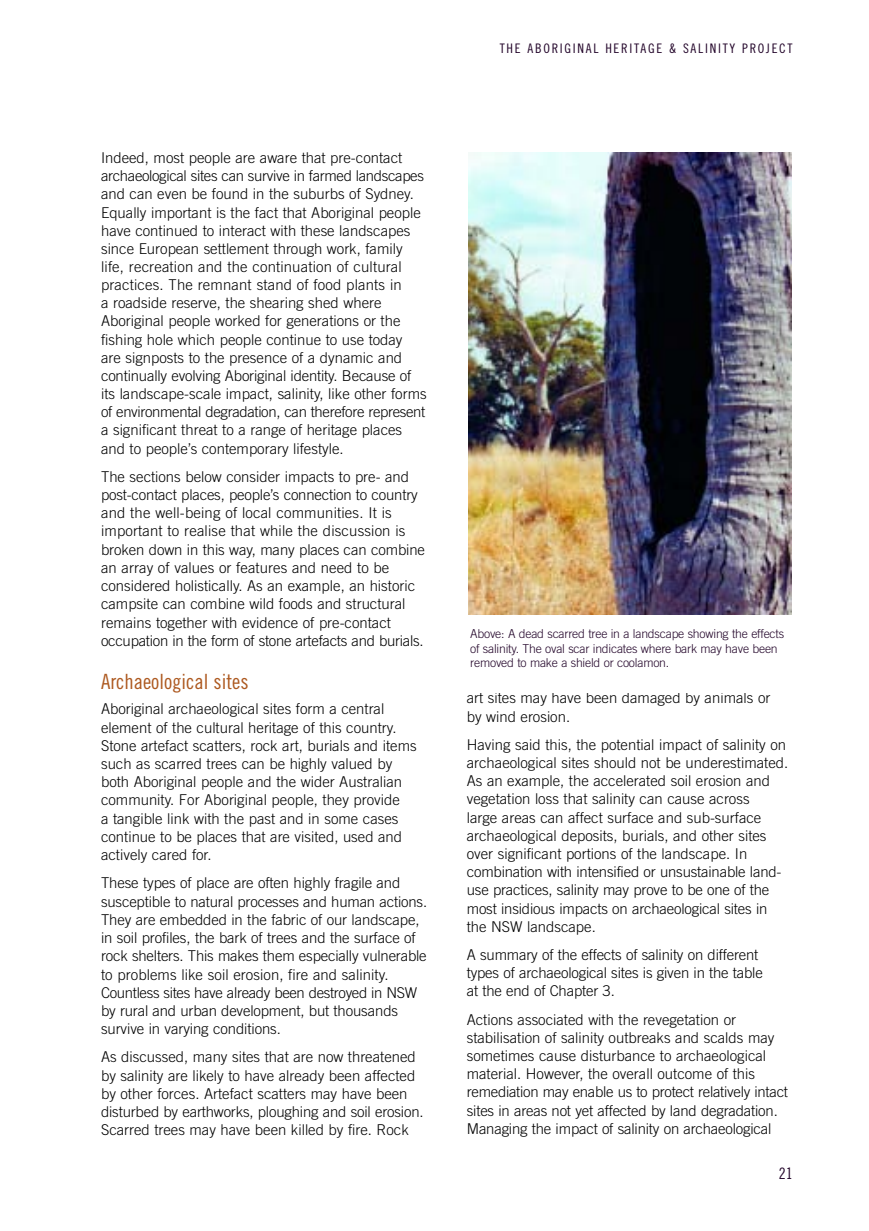
<style>
.page{position:relative;width:869px;height:1231px;background:#fff}
.page>*{position:absolute;margin:0;border:0;box-sizing:border-box;transform-origin:0 0}
.t1{font:21px "Trade Gothic Cond Eighteen";color:#ad5920}
.t2{font:15.75px "Trade Gothic Cond Eighteen";color:#23052a}
.t3{font:300 14.88px/18.2px "Trade Gothic";color:#000}
.t4{font:13.12px "Trade Gothic Cond Eighteen";letter-spacing:.135em;color:#23052a}
.t5{font:300 12.25px/14.7px "Trade Gothic";letter-spacing:-.015em;color:#23052a}
</style>
<div class="page">
<img style="left:468px;top:153px;width:322px;height:461px">
<p class="t3" style="left:101px;top:150px;width:327px">Indeed, most people are aware that pre-contact archaeological sites can survive in farmed landscapes and can even be found in the suburbs of Sydney.<br>Equally important is the fact that Aboriginal people have continued to interact with these landscapes since European settlement through work, family life, recreation and the continuation of cultural practices. The remnant stand of food plants in<br>a roadside reserve, the shearing shed where Aboriginal people worked for generations or the fishing hole which people continue to use today<br>are signposts to the presence of a dynamic and continually evolving Aboriginal identity. Because of its landscape-scale impact, salinity, like other forms of environmental degradation, can therefore represent a significant threat to a range of heritage places and to people’s contemporary lifestyle.</p>
<p class="t3" style="left:101px;top:468px;width:325px">The sections below consider impacts to pre- and post-contact places, people’s connection to country and the well-being of local communities. It is important to realise that while the discussion is broken down in this way, many places can combine an array of values or features and need to be considered holistically. As an example, an historic campsite can combine wild foods and structural remains together with evidence of pre-contact occupation in the form of stone artefacts and burials.</p>
<h1 class="t1" style="left:101px;top:673px;width:149px">Archaeological sites</h1>
<p class="t3" style="left:101px;top:701px;width:317px">Aboriginal archaeological sites form a central element of the cultural heritage of this country.<br>Stone artefact scatters, rock art, burials and items such as scarred trees can be highly valued by both Aboriginal people and the wider Australian community. For Aboriginal people, they provide<br>a tangible link with the past and in some cases continue to be places that are visited, used and actively cared for.</p>
<p class="t3" style="left:101px;top:875px;width:327px">These types of place are often highly fragile and susceptible to natural processes and human actions.<br>They are embedded in the fabric of our landscape, in soil profiles, the bark of trees and the surface of rock shelters. This makes them especially vulnerable to problems like soil erosion, fire and salinity.<br>Countless sites have already been destroyed in NSW by rural and urban development, but thousands survive in varying conditions.</p>
<p class="t3" style="left:101px;top:1049px;width:324px">As discussed, many sites that are now threatened by salinity are likely to have already been affected by other forces. Artefact scatters may have been disturbed by earthworks, ploughing and soil erosion.<br>Scarred trees may have been killed by fire. Rock</p>
<p class="t4" style="left:499px;top:43px;width:294px">THE ABORIGINAL HERITAGE &amp; SALINITY PROJECT</p>
<p class="t5" style="left:470px;top:627px;width:315px">Above: A dead scarred tree in a landscape showing the effects of salinity. The oval scar indicates where bark may have been removed to make a shield or coolamon.</p>
<p class="t3" style="left:466px;top:690px;width:305px">art sites may have been damaged by animals or by wind erosion.</p>
<p class="t3" style="left:466px;top:736px;width:323px">Having said this, the potential impact of salinity on archaeological sites should not be underestimated.<br>As an example, the accelerated soil erosion and vegetation loss that salinity can cause across<br>large areas can affect surface and sub-surface archaeological deposits, burials, and other sites over significant portions of the landscape. In combination with intensified or unsustainable land&shy;use practices, salinity may prove to be one of the most insidious impacts on archaeological sites in the NSW landscape.</p>
<p class="t3" style="left:466px;top:946px;width:297px">A summary of the effects of salinity on different types of archaeological sites is given in the table at the end of Chapter 3.</p>
<p class="t3" style="left:466px;top:1011px;width:322px">Actions associated with the revegetation or stabilisation of salinity outbreaks and scalds may sometimes cause disturbance to archaeological material. However, the overall outcome of this remediation may enable us to protect relatively intact sites in areas not yet affected by land degradation.<br>Managing the impact of salinity on archaeological</p>
<p class="t2" style="left:778px;top:1167px;width:15px">21</p>
</div>
